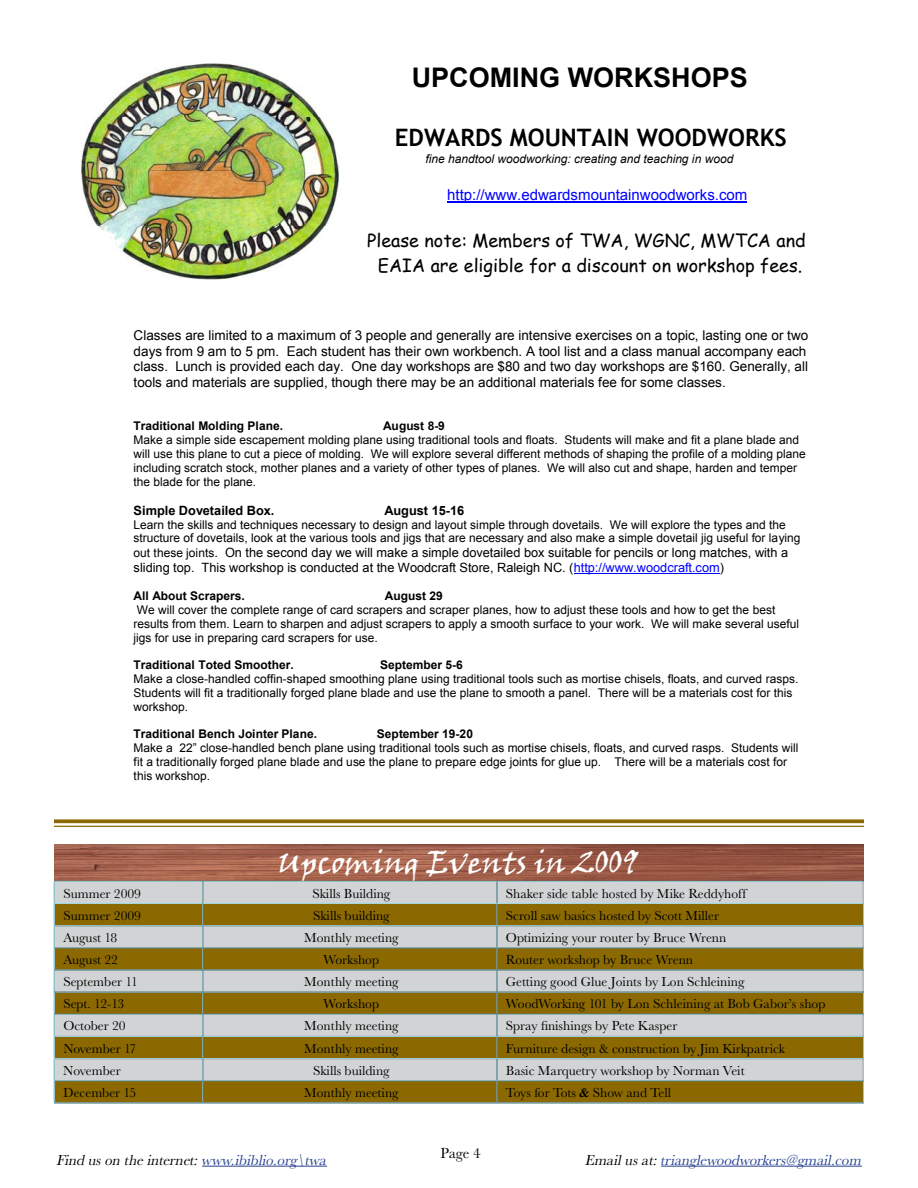
<style>
.page{position:relative;width:918px;height:1188px;background:#fff}
.page>*{position:absolute;margin:0;border:0;box-sizing:border-box;transform-origin:0 0}
.t1{font:31.5px "Viner Hand ITC";color:#fff}
.t2{font:700 27px "Arial";color:#000}
.t3{font:700 24px "Trebuchet MS";color:#000}
.t4{font:18px/25px "Comic Sans MS";color:#000;text-align:center}
.t5{font:15px "URW Basker T Regu Obli";color:#000}
.t6{font:15px "URW Basker T Regu Obli";color:#25408f}
.t7{font:15px "Arial";color:#00f}
.t8{font:15px "URW Basker T";color:#000}
.t9{font:13.5px "URW Basker T";color:#000}
.t10{font:13.5px/15.5px "Arial";color:#000}
.t11{font:12.75px/14.7px "Arial";color:#000}
.t12{font:700 12.75px "Arial";color:#000}
.t13{font:12px/13.8px "Arial";color:#000}
.t14{font:700 12px "Arial";color:#000}
.t15{font:italic 12px "Arial";color:#000}
.s1{font-size:12px}
.s2{color:#00f}
.s3{font-family:"URW Basker T Bold Obli"}
.s4{color:#25408f}
.s5{color:#000}
</style>
<div class="page">
<hr style="left:202px;top:1166px;width:125px;height:1px;background:#25408f">
<hr style="left:661px;top:1166px;width:201px;height:1px;background:#25408f">
<img style="left:54px;top:845px;width:810px;height:36px">
<div style="left:55px;top:882px;width:808px;height:21px;background:#d1d3d4"></div>
<svg style="left:55px;top:904px;width:808px;height:199px;fill:#8b6900"></svg>
<hr style="left:54px;top:881px;width:149px;height:1px;background:#a3dce6">
<hr style="left:203px;top:881px;width:294px;height:1px;background:#a3dce6">
<hr style="left:497px;top:881px;width:367px;height:1px;background:#a3dce6">
<hr style="left:54px;top:903px;width:149px;height:1px;background:#a3dce6">
<hr style="left:203px;top:903px;width:294px;height:1px;background:#a3dce6">
<hr style="left:497px;top:903px;width:367px;height:1px;background:#a3dce6">
<hr style="left:54px;top:925px;width:149px;height:1px;background:#a3dce6">
<hr style="left:203px;top:925px;width:294px;height:1px;background:#a3dce6">
<hr style="left:497px;top:925px;width:367px;height:1px;background:#a3dce6">
<hr style="left:54px;top:947px;width:149px;height:1px;background:#a3dce6">
<hr style="left:203px;top:947px;width:294px;height:1px;background:#a3dce6">
<hr style="left:497px;top:947px;width:367px;height:1px;background:#a3dce6">
<hr style="left:54px;top:970px;width:149px;height:1px;background:#a3dce6">
<hr style="left:203px;top:970px;width:294px;height:1px;background:#a3dce6">
<hr style="left:497px;top:970px;width:367px;height:1px;background:#a3dce6">
<hr style="left:54px;top:992px;width:149px;height:1px;background:#a3dce6">
<hr style="left:203px;top:992px;width:294px;height:1px;background:#a3dce6">
<hr style="left:497px;top:992px;width:367px;height:1px;background:#a3dce6">
<hr style="left:54px;top:1014px;width:149px;height:1px;background:#a3dce6">
<hr style="left:203px;top:1014px;width:294px;height:1px;background:#a3dce6">
<hr style="left:497px;top:1014px;width:367px;height:1px;background:#a3dce6">
<hr style="left:54px;top:1036px;width:149px;height:1px;background:#a3dce6">
<hr style="left:203px;top:1036px;width:294px;height:1px;background:#a3dce6">
<hr style="left:497px;top:1036px;width:367px;height:1px;background:#a3dce6">
<hr style="left:54px;top:1058px;width:149px;height:1px;background:#a3dce6">
<hr style="left:203px;top:1058px;width:294px;height:1px;background:#a3dce6">
<hr style="left:497px;top:1058px;width:367px;height:1px;background:#a3dce6">
<hr style="left:54px;top:1080px;width:149px;height:1px;background:#a3dce6">
<svg style="left:54px;top:882px;width:1px;height:221px"></svg>
<hr style="left:203px;top:1080px;width:294px;height:1px;background:#a3dce6">
<svg style="left:202px;top:882px;width:1px;height:221px"></svg>
<hr style="left:497px;top:1080px;width:367px;height:1px;background:#a3dce6">
<svg style="left:497px;top:882px;width:1px;height:221px"></svg>
<svg style="left:863px;top:882px;width:1px;height:221px"></svg>
<hr style="left:54px;top:1103px;width:149px;height:1px;background:#a3dce6">
<hr style="left:203px;top:1103px;width:294px;height:1px;background:#a3dce6">
<hr style="left:497px;top:1103px;width:367px;height:1px;background:#a3dce6">
<svg style="left:54px;top:819px;width:810px;height:4px;fill:#8b6900"></svg>
<hr style="left:54px;top:826px;width:810px;height:1px;background:#8b6900">
<img style="left:81px;top:63px;width:258px;height:218px">
<hr style="left:447px;top:202px;width:300px;height:1px;background:#00f">
<hr style="left:574px;top:573px;width:146px;height:1px;background:#00f">
<h2 class="t2" style="left:412px;top:60px;width:338px">UPCOMING WORKSHOPS</h2>
<h3 class="t3" style="left:395px;top:123px;width:393px">EDWARDS MOUNTAIN WOODWORKS</h3>
<p class="t15" style="left:426px;top:151px;width:309px">fine handtool woodworking: creating and teaching in wood</p>
<p class="t7" style="left:447px;top:185px;width:302px">http://www.edwardsmountainwoodworks.com</p>
<h3 class="t4" style="left:367px;top:228px;width:440px">Please note: Members of TWA, WGNC, MWTCA and<br>EAIA are eligible for a discount on workshop fees.</h3>
<p class="t10" style="left:134px;top:328px;width:676px">Classes are limited to a maximum of 3 people and generally are intensive exercises on a topic, lasting one or two days from 9 am to 5 pm. Each student has their own workbench. A tool list and a class manual accompany each class. Lunch is provided each day. One day workshops are $80 and two day workshops are $160. Generally, all tools and materials are supplied, though there may be an additional materials fee for some classes.</p>
<p class="t14" style="left:134px;top:418px;width:151px">Traditional Molding Plane.</p>
<p class="t14" style="left:383px;top:418px;width:63px">August 8-9</p>
<p class="t13" style="left:134px;top:433px;width:674px">Make a simple side escapement molding plane using traditional tools and floats. Students will make and fit a plane blade and will use this plane to cut a piece of molding. We will explore several different methods of shaping the profile of a molding plane including scratch stock, mother planes and a variety of other types of planes. We will also cut and shape, harden and temper the blade for the plane.</p>
<p class="t12" style="left:134px;top:502px;width:142px">Simple Dovetailed Box.</p>
<p class="t12" style="left:384px;top:502px;width:81px">August 15-16</p>
<p class="t13" style="left:134px;top:518px;width:668px">Learn the skills and techniques necessary to design and layout simple through dovetails. We will explore the types and the structure of dovetails, look at the various tools and jigs that are necessary and also make a simple dovetail jig useful for laying</p>
<p class="t11" style="left:134px;top:545px;width:656px"><span class="s1">out these joints</span>. On the second day we will make a simple dovetailed box suitable for pencils or long matches, with a sliding top. This workshop is conducted at the Woodcraft Store, Raleigh NC. (<span class="s2">http://www.woodcraft.com</span>)</p>
<p class="t14" style="left:134px;top:588px;width:113px">All About Scrapers.</p>
<p class="t14" style="left:385px;top:588px;width:59px">August 29</p>
<p class="t13" style="left:134px;top:603px;width:667px">We will cover the complete range of card scrapers and scraper planes, how to adjust these tools and how to get the best results from them. Learn to sharpen and adjust scrapers to apply a smooth surface to your work. We will make several useful jigs for use in preparing card scrapers for use.</p>
<p class="t14" style="left:134px;top:657px;width:162px">Traditional Toted Smoother.</p>
<p class="t14" style="left:380px;top:657px;width:84px">September 5-6</p>
<p class="t13" style="left:134px;top:672px;width:666px">Make a close-handled coffin-shaped smoothing plane using traditional tools such as mortise chisels, floats, and curved rasps.<br>Students will fit a traditionally forged plane blade and use the plane to smooth a panel. There will be a materials cost for this workshop.</p>
<p class="t14" style="left:134px;top:726px;width:185px">Traditional Bench Jointer Plane.</p>
<p class="t14" style="left:377px;top:726px;width:98px">September 19-20</p>
<p class="t13" style="left:134px;top:741px;width:666px">Make a 22” close-handled bench plane using traditional tools such as mortise chisels, floats, and curved rasps. Students will fit a traditionally forged plane blade and use the plane to prepare edge joints for glue up. There will be a materials cost for this workshop.</p>
<h1 class="t1" style="left:278px;top:843px;width:361px">Upcoming Events in 2009</h1>
<p class="t9" style="left:63px;top:886px;width:79px">Summer 2009</p>
<p class="t9" style="left:312px;top:886px;width:79px">Skills Building</p>
<p class="t9" style="left:506px;top:886px;width:242px">Shaker side table hosted by Mike Reddyhoff</p>
<p class="t9" style="left:63px;top:908px;width:79px">Summer 2009</p>
<p class="t9" style="left:313px;top:908px;width:78px">Skills building</p>
<p class="t9" style="left:506px;top:908px;width:215px">Scroll saw basics hosted by Scott Miller</p>
<p class="t9" style="left:63px;top:930px;width:55px">August 18</p>
<p class="t9" style="left:304px;top:930px;width:96px">Monthly meeting</p>
<p class="t9" style="left:506px;top:930px;width:222px">Optimizing your router by Bruce Wrenn</p>
<p class="t9" style="left:63px;top:953px;width:56px">August 22</p>
<p class="t9" style="left:324px;top:953px;width:57px">Workshop</p>
<p class="t9" style="left:506px;top:953px;width:189px">Router workshop by Bruce Wrenn</p>
<p class="t9" style="left:63px;top:975px;width:76px">September 11</p>
<p class="t9" style="left:304px;top:975px;width:96px">Monthly meeting</p>
<p class="t9" style="left:506px;top:975px;width:240px">Getting good Glue Joints by Lon Schleining</p>
<p class="t9" style="left:63px;top:997px;width:62px">Sept. 12-13</p>
<p class="t9" style="left:324px;top:997px;width:57px">Workshop</p>
<p class="t9" style="left:506px;top:997px;width:321px">WoodWorking 101 by Lon Schleining at Bob Gabor’s shop</p>
<p class="t9" style="left:63px;top:1019px;width:64px">October 20</p>
<p class="t9" style="left:304px;top:1019px;width:96px">Monthly meeting</p>
<p class="t9" style="left:506px;top:1019px;width:173px">Spray finishings by Pete Kasper</p>
<p class="t9" style="left:63px;top:1041px;width:75px">November 17</p>
<p class="t9" style="left:304px;top:1041px;width:96px">Monthly meeting</p>
<p class="t9" style="left:506px;top:1041px;width:281px">Furniture design &amp; construction by Jim Kirkpatrick</p>
<p class="t9" style="left:63px;top:1063px;width:59px">November</p>
<p class="t9" style="left:313px;top:1063px;width:78px">Skills building</p>
<p class="t9" style="left:506px;top:1063px;width:240px">Basic Marquetry workshop by Norman Veit</p>
<p class="t9" style="left:63px;top:1085px;width:75px">December 15</p>
<p class="t9" style="left:304px;top:1085px;width:96px">Monthly meeting</p>
<p class="t9" style="left:506px;top:1085px;width:167px">Toys for Tots <span class="s3">&amp;</span> Show and Tell</p>
<p class="t8" style="left:440px;top:1145px;width:42px">Page 4</p>
<p class="t5" style="left:57px;top:1152px;width:272px">Find us on the internet: <span class="s4">www.ibiblio.org\twa</span></p>
<p class="t6" style="left:586px;top:1152px;width:278px"><span class="s5">Email us at:</span> trianglewoodworkers@gmail.com</p>
</div>
